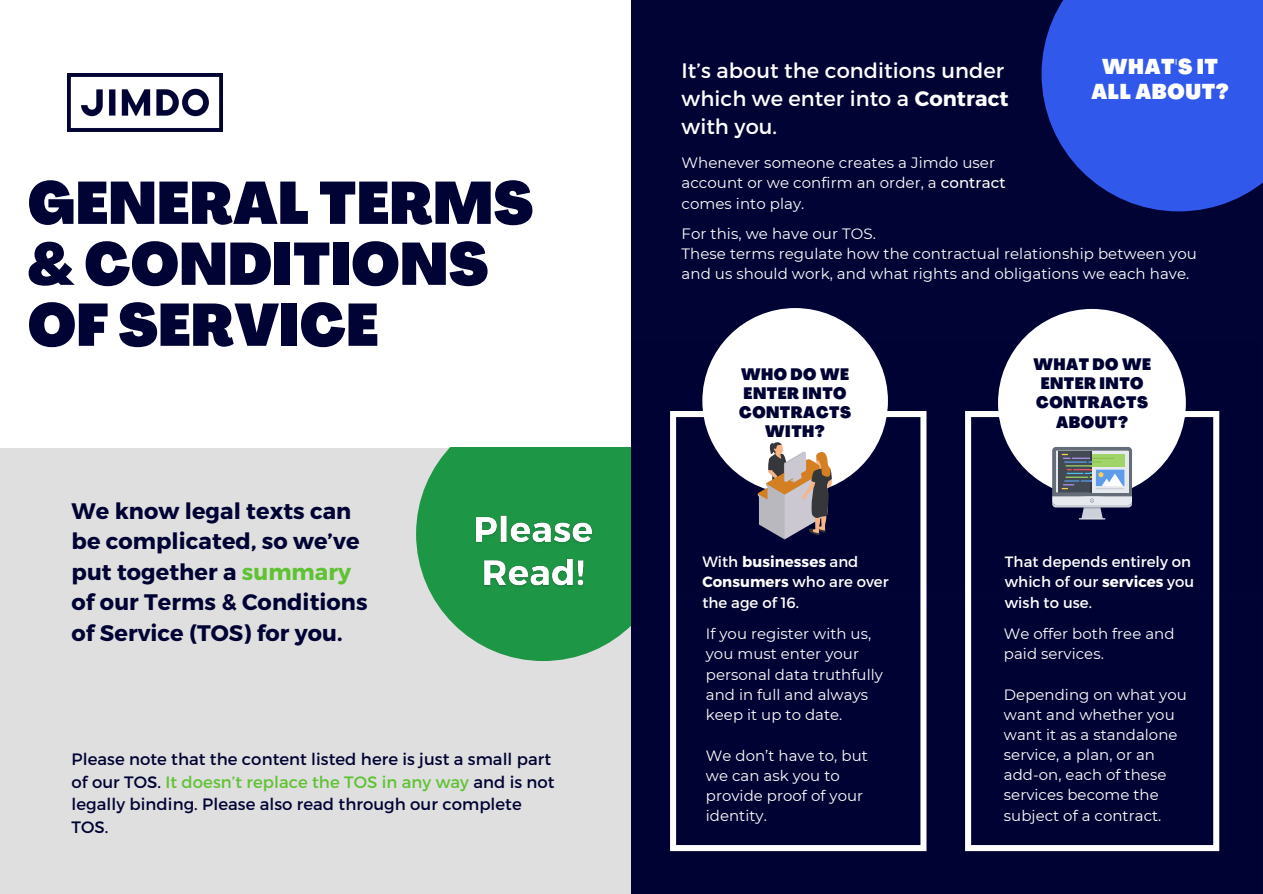
<style>
.page{position:relative;width:1263px;height:894px;background:#fff}
.page>*{position:absolute;margin:0;border:0;box-sizing:border-box;transform-origin:0 0}
.t1{font:900 condensed 58.65px/60.9px "Agrandir";letter-spacing:.01em;color:#010334}
.t2{font:700 22.35px/30.3px "Montserrat";letter-spacing:.005em;color:#000233}
.t3{font:21px/28px "Montserrat";letter-spacing:.005em;color:#fff}
.t4{font:900 condensed 21px/24.8px "Agrandir";letter-spacing:.03em;color:#fff;text-align:center}
.t5{font:16.5px/22.5px "Montserrat";letter-spacing:.005em;color:#000233}
.t6{font:900 condensed 16.2px/19px "Agrandir";letter-spacing:.03em;color:#000233;text-align:center}
.t7{font:15px/20.2px "Montserrat";letter-spacing:.005em;color:#fff}
.t8{font:14.85px/20.2px "Montserrat";letter-spacing:.005em;color:#fff}
.s1{color:#5fc233}
.s2{font-weight:700}
.s3{font-weight:500}
</style>
<div class="page">
<div style="left:0;top:446px;width:631px;height:447px;background:#dfdfdf"></div>
<div style="left:0;top:1px;width:631px;height:447px;background:#fff"></div>
<img style="left:67px;top:74px;width:155px;height:57px">
<div style="left:631px;top:0;width:632px;height:893px;background:#010334"></div>
<div style="left:416px;top:406px;width:254px;height:254px;background:#1d9746;border-radius:50%"></div>
<div style="left:392px;top:366px;width:239px;height:80px;background:#fff"></div>
<div style="left:632px;top:441px;width:38px;height:219px;background:#000233"></div>
<div style="left:631px;top:341px;width:631px;height:249px;background:#000233"></div>
<svg style="left:1041px;top:0;width:222px;height:211px;background:#2a4fd6"></svg>
<svg style="left:670px;top:411px;width:256px;height:439px"></svg>
<div style="left:702px;top:308px;width:186px;height:185px;background:#fff;border-radius:50%"></div>
<svg style="left:965px;top:411px;width:254px;height:439px"></svg>
<div style="left:998px;top:309px;width:188px;height:187px;background:#fff;border-radius:50%"></div>
<svg style="left:758px;top:442px;width:74px;height:97px"></svg>
<svg style="left:1052px;top:447px;width:80px;height:72px;background:#838f97"></svg>
<img style="left:476px;top:515px;width:117px;height:72px">
<p class="t1" style="left:28px;top:179px;width:507px">GENERAL TERMS &amp; CONDITIONS<br>OF SERVICE</p>
<p class="t2" style="left:72px;top:494px;width:297px">We know legal texts can be complicated, so we’ve put together a <span class="s1">summary </span>of our Terms &amp; Conditions of Service (TOS) for you.</p>
<p class="t5" style="left:72px;top:747px;width:485px">Please note that the content listed here is just a small part of our TOS. <span class="s1">It doesn’t replace the TOS in any way</span> and is not legally binding. Please also read through our complete TOS.</p>
<p class="t3" style="left:682px;top:56px;width:329px">It’s about the conditions under which we enter into a <span class="s2">Contract </span>with you.</p>
<p class="t7" style="left:682px;top:152px;width:326px">Whenever someone creates a Jimdo user account or we confirm an order, a <span class="s3">contract </span>comes into play.</p>
<p class="t4" style="left:1091px;top:56px;width:139px">WHAT'S IT<br>ALL ABOUT?</p>
<p class="t7" style="left:682px;top:223px;width:196px">For this, we have our TOS.</p>
<p class="t7" style="left:682px;top:243px;width:517px">These terms regulate how the contractual relationship between you and us should work, and what rights and obligations we each have.</p>
<p class="t6" style="left:739px;top:366px;width:113px">WHO DO WE<br>ENTER INTO<br>CONTRACTS<br>WITH?</p>
<p class="t6" style="left:1033px;top:356px;width:119px">WHAT DO WE<br>ENTER INTO<br>CONTRACTS<br>ABOUT?</p>
<p class="t8" style="left:702px;top:550px;width:188px">With <span class="s2">businesses</span> and<br><span class="s2">Consumers</span> who are over the age of 16.</p>
<p class="t8" style="left:1005px;top:550px;width:191px">That depends entirely on which of our <span class="s2">services</span> you wish to use.</p>
<p class="t8" style="left:706px;top:623px;width:179px">If you register with us, you must enter your personal data truthfully and in full and always keep it up to date.</p>
<p class="t8" style="left:706px;top:745px;width:163px">We don’t have to, but we can ask you to provide proof of your identity.</p>
<p class="t8" style="left:1004px;top:623px;width:172px">We offer both free and paid services.</p>
<p class="t8" style="left:1004px;top:684px;width:184px">Depending on what you want and whether you want it as a standalone service, a plan, or an add-on, each of these services become the subject of a contract.</p>
</div>
